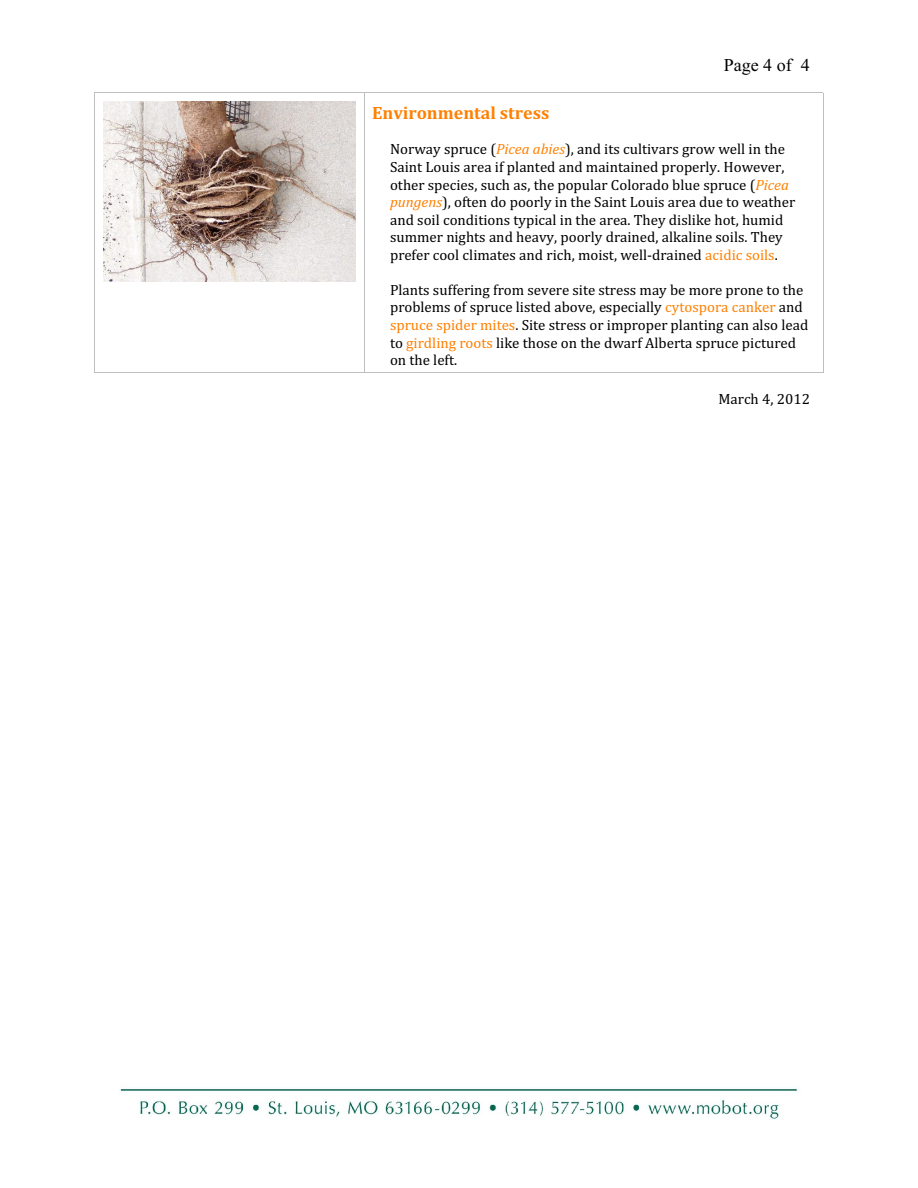
<style>
.page{position:relative;width:918px;height:1188px;background:#fff}
.page>*{position:absolute;margin:0;border:0;box-sizing:border-box;transform-origin:0 0}
.t1{font:700 18px "Cambria";color:#ff8000}
.t2{font:18px "Times New Roman";color:#000}
.t3{font:15px/17.5px "Cambria";color:#000}
.s1{font-style:italic;color:#ff8000}
.s2{color:#ff8000}
</style>
<div class="page">
<hr style="left:94px;top:93px;width:1px;height:280px;background:#bfbfbf">
<hr style="left:94px;top:93px;width:270px;height:1px;background:#bfbfbf">
<hr style="left:94px;top:372px;width:270px;height:1px;background:#bfbfbf">
<hr style="left:823px;top:93px;width:1px;height:280px;background:#bfbfbf">
<hr style="left:364px;top:93px;width:459px;height:1px;background:#bfbfbf">
<hr style="left:364px;top:372px;width:459px;height:1px;background:#bfbfbf">
<hr style="left:364px;top:93px;width:1px;height:279px;background:#bfbfbf">
<img style="left:104px;top:102px;width:251px;height:180px">
<img style="left:120px;top:1088px;width:678px;height:31px">
<p class="t2" style="left:724px;top:58px;width:87px">Page 4 of 4</p>
<p class="t1" style="left:372px;top:105px;width:179px">Environmental stress</p>
<p class="t3" style="left:390px;top:141px;width:407px">Norway spruce (<span class="s1">Picea abies</span>), and its cultivars grow well in the Saint Louis area if planted and maintained properly. However, other species, such as, the popular Colorado blue spruce (<span class="s1">Picea pungens</span>), often do poorly in the Saint Louis area due to weather and soil conditions typical in the area. They dislike hot, humid summer nights and heavy, poorly drained, alkaline soils. They prefer cool climates and rich, moist, well-drained <span class="s2">acidic soils</span>.</p>
<p class="t3" style="left:390px;top:282px;width:420px">Plants suffering from severe site stress may be more prone to the problems of spruce listed above, especially <span class="s2">cytospora canker</span> and <span class="s2">spruce spider mites</span>. Site stress or improper planting can also lead to <span class="s2">girdling roots</span> like those on the dwarf Alberta spruce pictured on the left.</p>
<p class="t3" style="left:718px;top:392px;width:93px">March 4, 2012</p>
</div>
